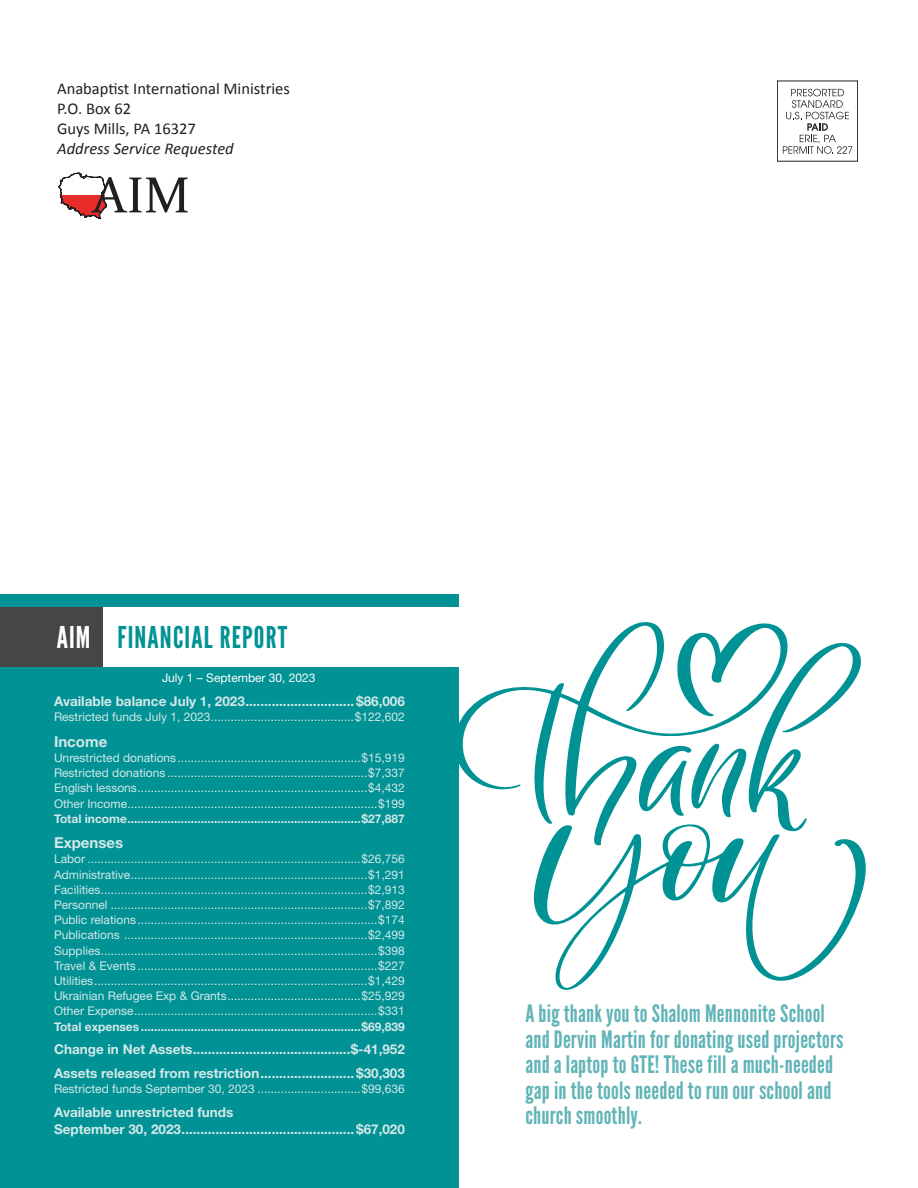
<style>
.page{position:relative;width:918px;height:1188px;background:#fff}
.page>*{position:absolute;margin:0;border:0;box-sizing:border-box;transform-origin:0 0}
.Body_Text{font:30px "League Gothic";letter-spacing:.04em;color:#009294}
.Body_Text-2{font:30px "League Gothic";color:#fff}
.t1{font:24px/25.5px "League Gothic";letter-spacing:.01em;color:#62b4b7}
.t2{font:16.5px "Calibri";color:#231f20}
.t3{font:italic 16.5px "Calibri";color:#231f20}
.Envelope_return{font:700 15px "Helvetica Neue LT Std";color:#d4e8e9}
.Envelope_return-2{font:700 13.5px/17px "Helvetica Neue LT Std";color:#d4e8e9}
.Envelope_return-3{font:12px "Helvetica Neue LT Std";color:#d4e8e9}
.Envelope_return-4{font:700 12px "Helvetica Neue LT Std";color:#d4e8e9}
.t4{font:12px "Helvetica Neue LT Std";color:#fff}
</style>
<div class="page">
<div style="left:0;top:594px;width:459px;height:594px;background:#009294"></div>
<div style="left:777px;top:81px;width:81px;height:81px;border:1px solid #231f20"></div>
<svg style="left:783px;top:89px;width:69px;height:65px"></svg>
<svg style="left:59px;top:173px;width:129px;height:46px"></svg>
<div style="left:0;top:607px;width:104px;height:59px;background:#464745"></div>
<div style="left:103px;top:607px;width:357px;height:59px;background:#fff"></div>
<svg style="left:446px;top:622px;width:338px;height:197px"></svg>
<svg style="left:533px;top:819px;width:333px;height:171px"></svg>
<svg style="left:634px;top:632px;width:230px;height:199px"></svg>
<p class="t2" style="left:57px;top:78px;width:234px">Anabaptist International Ministries</p>
<p class="t2" style="left:57px;top:97px;width:75px">P.O. Box 62</p>
<p class="t2" style="left:57px;top:117px;width:140px">Guys Mills, PA 16327</p>
<p class="t3" style="left:57px;top:137px;width:178px">Address Service Requested</p>
<p class="Body_Text-2" style="left:57px;top:619px;width:35px">AIM</p>
<p class="Body_Text" style="left:117px;top:619px;width:171px">FINANCIAL REPORT</p>
<p class="t4" style="left:162px;top:671px;width:155px">July 1 – September 30, 2023</p>
<p class="Envelope_return-2" style="left:54px;top:692px;width:353px">Available balance July 1, 2023............................. $86,006</p>
<p class="Envelope_return-3" style="left:54px;top:710px;width:352px">Restricted funds July 1, 2023...........................................$122,602</p>
<p class="Envelope_return" style="left:54px;top:732px;width:55px">Income</p>
<p class="Envelope_return-3" style="left:54px;top:751px;width:352px">Unrestricted donations.......................................................$15,919</p>
<p class="Envelope_return-3" style="left:54px;top:766px;width:352px">Restricted donations ............................................................$7,337</p>
<p class="Envelope_return-3" style="left:54px;top:781px;width:352px">English lessons.....................................................................$4,432</p>
<p class="Envelope_return-3" style="left:54px;top:796px;width:352px">Other Income...........................................................................$199</p>
<p class="Envelope_return-4" style="left:54px;top:811px;width:352px">Total income......................................................................$27,887</p>
<p class="Envelope_return" style="left:54px;top:834px;width:71px">Expenses</p>
<p class="Envelope_return-3" style="left:54px;top:852px;width:352px">Labor ..................................................................................$26,756</p>
<p class="Envelope_return-3" style="left:54px;top:867px;width:352px">Administrative.......................................................................$1,291</p>
<p class="Envelope_return-3" style="left:54px;top:882px;width:352px">Facilities................................................................................$2,913</p>
<p class="Envelope_return-3" style="left:54px;top:898px;width:352px">Personnel .............................................................................$7,892</p>
<p class="Envelope_return-3" style="left:54px;top:913px;width:352px">Public relations........................................................................$174</p>
<p class="Envelope_return-3" style="left:54px;top:928px;width:352px">Publications .........................................................................$2,499</p>
<p class="Envelope_return-3" style="left:54px;top:943px;width:352px">Supplies...................................................................................$398</p>
<p class="Envelope_return-3" style="left:54px;top:958px;width:352px">Travel &amp; Events ........................................................................$227</p>
<p class="Envelope_return-3" style="left:54px;top:974px;width:352px">Utilities..................................................................................$1,429</p>
<p class="Envelope_return-3" style="left:54px;top:989px;width:352px">Ukrainian Refugee Exp &amp; Grants........................................$25,929</p>
<p class="Envelope_return-3" style="left:54px;top:1004px;width:352px">Other Expense.........................................................................$331</p>
<p class="Envelope_return-4" style="left:54px;top:1019px;width:352px">Total expenses..................................................................$69,839</p>
<p class="Envelope_return-2" style="left:54px;top:1041px;width:352px">Change in Net Assets..........................................$-41,952</p>
<p class="Envelope_return-2" style="left:54px;top:1064px;width:353px">Assets released from restriction......................... $30,303</p>
<p class="Envelope_return-3" style="left:54px;top:1082px;width:352px">Restricted funds September 30, 2023 ...............................$99,636</p>
<p class="Envelope_return-2" style="left:54px;top:1103px;width:353px">Available unrestricted funds<br>September 30, 2023.............................................. $67,020</p>
<p class="t1" style="left:525px;top:1001px;width:320px">A big thank you to Shalom Mennonite School and Dervin Martin for donating used projectors and a laptop to GTE! These fill a much-needed gap in the tools needed to run our school and church smoothly.</p>
</div>
